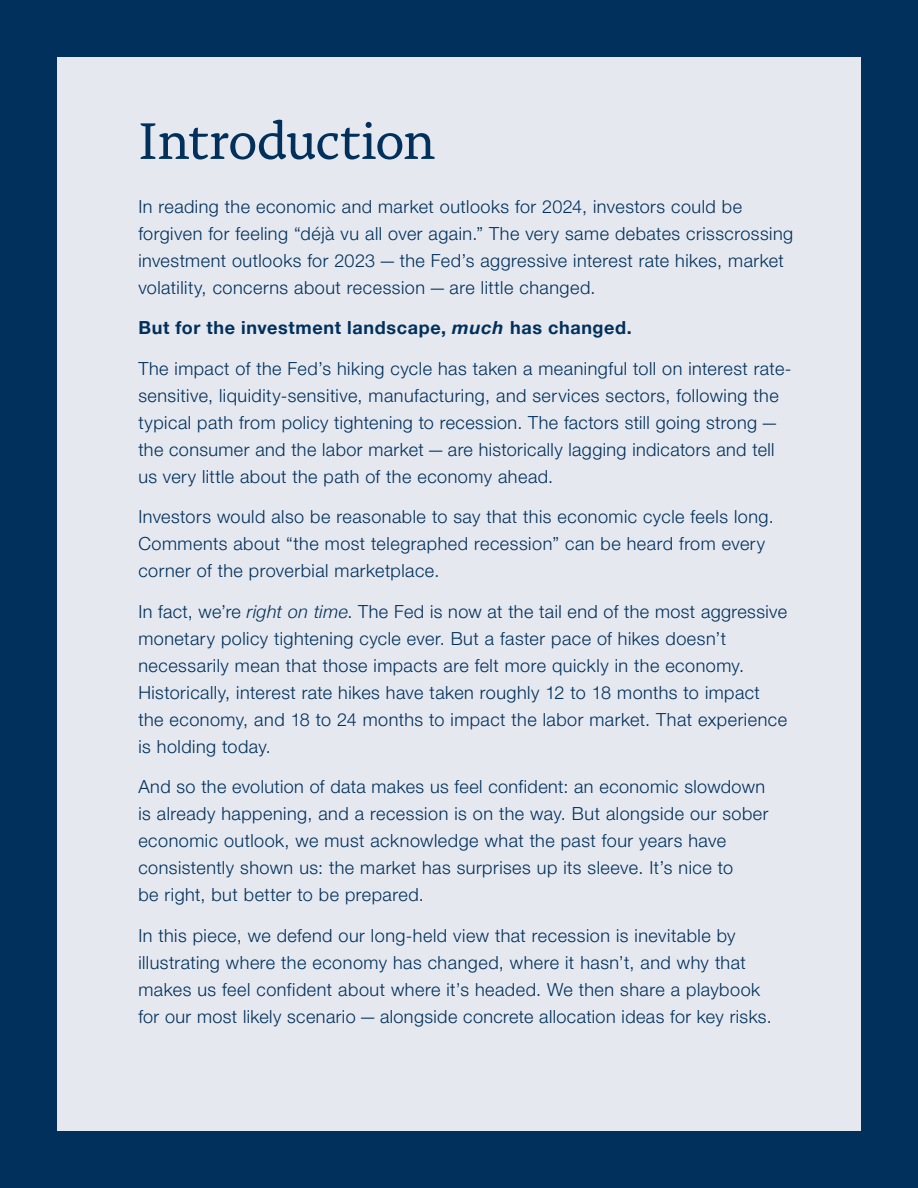
<style>
.page{position:relative;width:918px;height:1188px;background:#00305b}
.page>*{position:absolute;margin:0;border:0;box-sizing:border-box;transform-origin:0 0}
.Headline_36_38{font:54px "Alda Pro";letter-spacing:-.03em;color:#00305b}
.Body_text_45_10_16{font:300 18px/27px "Helvetica Neue LT Pro";letter-spacing:.025em;color:#00305b}
.Paragraph_Style_1{font:300 18px/27px "Helvetica Neue LT Pro";letter-spacing:.025em;color:#00305b}
.Body_text_45_10_16-2{font:700 18px "Helvetica Neue LT Pro";letter-spacing:.035em;color:#00305b}
.s1{font-family:"Helvetica Neue";font-style:italic}
</style>
<div class="page">
<div style="left:57px;top:57px;width:804px;height:1074px;background:#e5e8ef"></div>
<p class="Headline_36_38" style="left:138px;top:101px;width:299px">Introduction</p>
<p class="Paragraph_Style_1" style="left:138px;top:193px;width:656px">In reading the economic and market outlooks for 2024, investors could be forgiven for feeling “déjà vu all over again.” The very same debates crisscrossing investment outlooks for 2023 — the Fed’s aggressive interest rate hikes, market volatility, concerns about recession — are little changed.</p>
<p class="Body_text_45_10_16-2" style="left:138px;top:317px;width:495px">But for the investment landscape, <span class="s1">much</span> has changed.</p>
<p class="Paragraph_Style_1" style="left:138px;top:355px;width:655px">The impact of the Fed’s hiking cycle has taken a meaningful toll on interest rate&shy;sensitive, liquidity-sensitive, manufacturing, and services sectors, following the typical path from policy tightening to recession. The factors still going strong — the consumer and the labor market — are historically lagging indicators and tell us very little about the path of the economy ahead.</p>
<p class="Body_text_45_10_16" style="left:138px;top:503px;width:637px">Investors would also be reasonable to say that this economic cycle feels long.<br>Comments about “the most telegraphed recession” can be heard from every corner of the proverbial marketplace.</p>
<p class="Body_text_45_10_16" style="left:138px;top:598px;width:650px">In fact, we’re <span class="s1">right on time</span>. The Fed is now at the tail end of the most aggressive monetary policy tightening cycle ever. But a faster pace of hikes doesn’t necessarily mean that those impacts are felt more quickly in the economy.<br>Historically, interest rate hikes have taken roughly 12 to 18 months to impact the economy, and 18 to 24 months to impact the labor market. That experience is holding today.</p>
<p class="Body_text_45_10_16" style="left:138px;top:773px;width:632px">And so the evolution of data makes us feel confident: an economic slowdown is already happening, and a recession is on the way. But alongside our sober economic outlook, we must acknowledge what the past four years have consistently shown us: the market has surprises up its sleeve. It’s nice to<br>be right, but better to be prepared.</p>
<p class="Body_text_45_10_16" style="left:138px;top:922px;width:635px">In this piece, we defend our long-held view that recession is inevitable by illustrating where the economy has changed, where it hasn’t, and why that makes us feel confident about where it’s headed. We then share a playbook for our most likely scenario — alongside concrete allocation ideas for key risks.</p>
</div>
